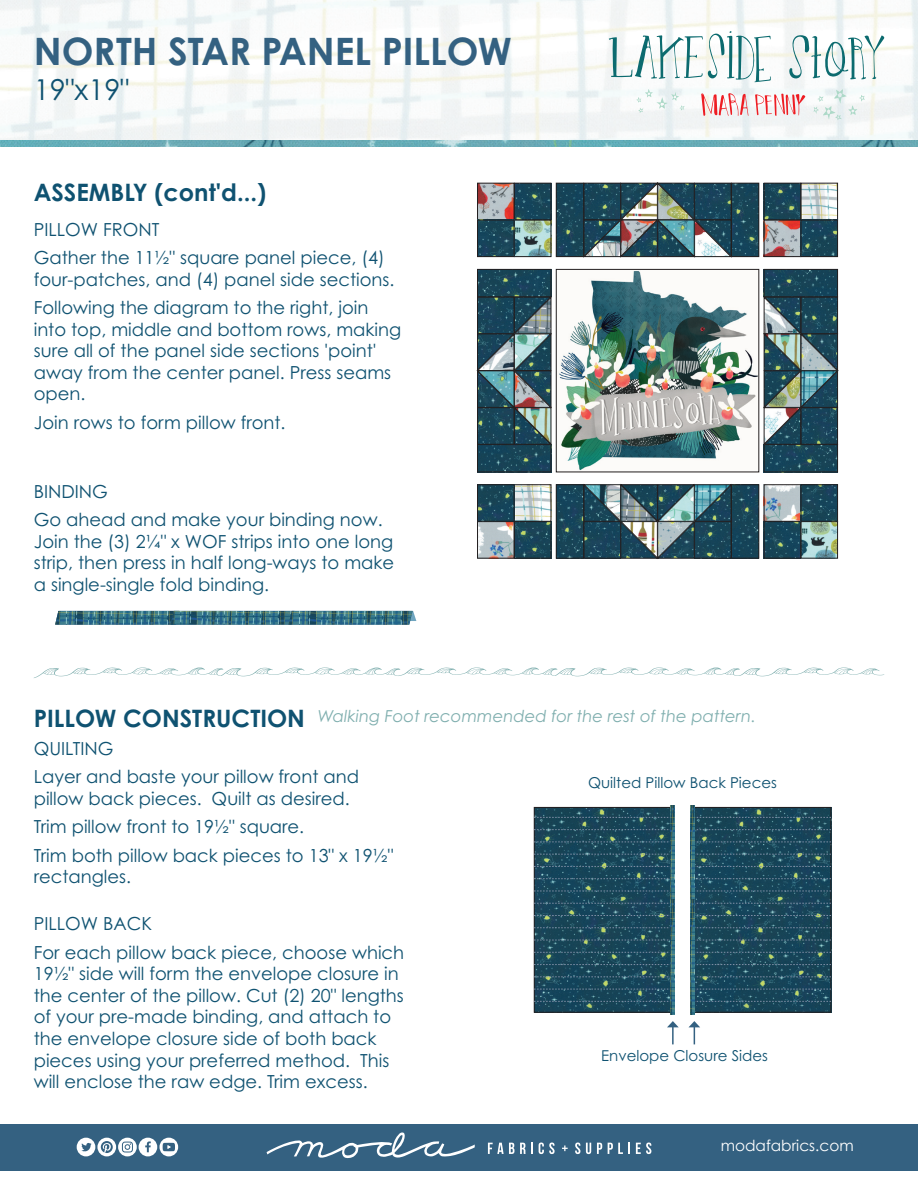
<style>
.page{position:relative;width:918px;height:1188px;background:#fff}
.page>*{position:absolute;margin:0;border:0;box-sizing:border-box;transform-origin:0 0}
.t1{font:700 37.8px "Century Gothic Pro";color:#346181}
.t2{font:28.8px "Century Gothic Pro";color:#0f5271}
.t3{font:700 24px "Century Gothic Pro";color:#0f5271}
.t4{font:18px/21.6px "Century Gothic Pro";color:#0f5271}
.t5{font:italic 16.5px "Century Gothic Pro";color:#80afaf}
.t6{font:15.3px "Century Gothic";color:#fff}
.t7{font:15px "Century Gothic Pro";color:#0f5271}
</style>
<div class="page">
<img style="left:0;top:0;width:918px;height:140px">
<svg style="left:755px;top:94px;width:50px;height:22px"></svg>
<svg style="left:701px;top:93px;width:48px;height:23px"></svg>
<svg style="left:814px;top:89px;width:51px;height:31px"></svg>
<svg style="left:636px;top:89px;width:49px;height:24px"></svg>
<svg style="left:789px;top:35px;width:95px;height:45px"></svg>
<svg style="left:609px;top:31px;width:162px;height:51px"></svg>
<svg style="left:0;top:140px;width:918px;height:7px;background:#68abb5"></svg>
<div style="left:0;top:1124px;width:918px;height:47px;background:#346181"></div>
<div style="left:77px;top:1138px;width:18px;height:18px;background:#fff;border-radius:50%"></div>
<svg style="left:81px;top:1143px;width:11px;height:9px"></svg>
<div style="left:97px;top:1138px;width:19px;height:18px;background:#fff;border-radius:50%"></div>
<svg style="left:101px;top:1141px;width:12px;height:12px"></svg>
<div style="left:139px;top:1138px;width:18px;height:18px;background:#fff;border-radius:50%"></div>
<svg style="left:145px;top:1141px;width:6px;height:11px"></svg>
<svg style="left:159px;top:1138px;width:19px;height:18px"></svg>
<svg style="left:163px;top:1143px;width:12px;height:8px"></svg>
<svg style="left:118px;top:1138px;width:19px;height:18px"></svg>
<svg style="left:122px;top:1142px;width:11px;height:11px"></svg>
<svg style="left:488px;top:1143px;width:26px;height:11px"></svg>
<svg style="left:520px;top:1143px;width:13px;height:11px"></svg>
<svg style="left:539px;top:1143px;width:16px;height:11px"></svg>
<svg style="left:562px;top:1145px;width:6px;height:6px"></svg>
<svg style="left:575px;top:1143px;width:5px;height:11px"></svg>
<svg style="left:586px;top:1143px;width:5px;height:11px"></svg>
<svg style="left:597px;top:1143px;width:5px;height:11px"></svg>
<svg style="left:608px;top:1143px;width:22px;height:11px"></svg>
<svg style="left:636px;top:1143px;width:15px;height:11px"></svg>
<svg style="left:267px;top:1132px;width:208px;height:26px"></svg>
<svg style="left:34px;top:667px;width:850px;height:11px"></svg>
<img style="left:479px;top:185px;width:33px;height:33px">
<div style="left:477px;top:183px;width:37px;height:37px;border:1px solid #231f20"></div>
<svg style="left:516px;top:222px;width:33px;height:33px"></svg>
<div style="left:514px;top:220px;width:37px;height:37px;border:1px solid #231f20"></div>
<svg style="left:516px;top:185px;width:33px;height:33px"></svg>
<div style="left:514px;top:183px;width:37px;height:37px;border:1px solid #231f20"></div>
<svg style="left:479px;top:222px;width:33px;height:33px"></svg>
<div style="left:477px;top:220px;width:37px;height:37px;border:1px solid #231f20"></div>
<img style="left:803px;top:523px;width:33px;height:33px">
<div style="left:801px;top:521px;width:37px;height:37px;border:1px solid #231f20"></div>
<svg style="left:766px;top:487px;width:33px;height:32px"></svg>
<div style="left:764px;top:485px;width:37px;height:36px;border:1px solid #231f20"></div>
<svg style="left:766px;top:523px;width:33px;height:33px"></svg>
<div style="left:764px;top:521px;width:37px;height:37px;border:1px solid #231f20"></div>
<svg style="left:803px;top:487px;width:33px;height:32px"></svg>
<div style="left:801px;top:485px;width:37px;height:36px;border:1px solid #231f20"></div>
<img style="left:479px;top:523px;width:33px;height:33px">
<div style="left:477px;top:521px;width:37px;height:37px;border:1px solid #231f20"></div>
<svg style="left:516px;top:487px;width:33px;height:32px"></svg>
<svg style="left:479px;top:487px;width:33px;height:32px"></svg>
<div style="left:477px;top:485px;width:37px;height:36px;border:1px solid #231f20"></div>
<svg style="left:516px;top:523px;width:33px;height:33px"></svg>
<div style="left:514px;top:521px;width:37px;height:37px;border:1px solid #231f20"></div>
<img style="left:803px;top:185px;width:33px;height:33px">
<div style="left:801px;top:183px;width:37px;height:37px;border:1px solid #231f20"></div>
<svg style="left:766px;top:222px;width:33px;height:33px"></svg>
<div style="left:764px;top:220px;width:37px;height:37px;border:1px solid #231f20"></div>
<svg style="left:803px;top:222px;width:33px;height:33px"></svg>
<div style="left:801px;top:220px;width:37px;height:37px;border:1px solid #231f20"></div>
<svg style="left:766px;top:185px;width:33px;height:33px"></svg>
<div style="left:764px;top:183px;width:37px;height:37px;border:1px solid #231f20"></div>
<svg style="left:479px;top:446px;width:70px;height:24px;background:#1a475a"></svg>
<div style="left:477px;top:444px;width:74px;height:28px;border:1px solid #231f20"></div>
<svg style="left:479px;top:271px;width:70px;height:24px;background:#1b485b"></svg>
<div style="left:477px;top:269px;width:74px;height:28px;border:1px solid #231f20"></div>
<img style="left:477px;top:297px;width:75px;height:148px">
<svg style="left:766px;top:271px;width:70px;height:24px;background:#1a475a"></svg>
<div style="left:764px;top:269px;width:74px;height:28px;border:1px solid #231f20"></div>
<svg style="left:766px;top:446px;width:70px;height:24px;background:#1b485b"></svg>
<div style="left:764px;top:444px;width:74px;height:28px;border:1px solid #231f20"></div>
<img style="left:764px;top:297px;width:74px;height:148px">
<svg style="left:733px;top:487px;width:24px;height:69px;background:#1a475a"></svg>
<div style="left:731px;top:485px;width:28px;height:73px;border:1px solid #231f20"></div>
<svg style="left:558px;top:487px;width:24px;height:69px;background:#1b485b"></svg>
<div style="left:556px;top:485px;width:28px;height:73px;border:1px solid #231f20"></div>
<img style="left:583px;top:484px;width:149px;height:75px">
<svg style="left:558px;top:185px;width:24px;height:70px;background:#1a475a"></svg>
<div style="left:556px;top:183px;width:28px;height:74px;border:1px solid #231f20"></div>
<svg style="left:733px;top:185px;width:24px;height:70px;background:#1c495a"></svg>
<div style="left:731px;top:183px;width:28px;height:74px;border:1px solid #231f20"></div>
<img style="left:583px;top:183px;width:149px;height:74px">
<img style="left:559px;top:271px;width:198px;height:199px">
<div style="left:556px;top:269px;width:203px;height:203px;border:1px solid #231f20"></div>
<svg style="left:55px;top:611px;width:361px;height:14px;background:#3d7585"></svg>
<img style="left:289px;top:611px;width:124px;height:14px">
<img style="left:536px;top:809px;width:135px;height:201px">
<div style="left:534px;top:807px;width:140px;height:205px;border:1px solid #231f20"></div>
<svg style="left:534px;top:817px;width:137px;height:1px"></svg>
<svg style="left:534px;top:842px;width:137px;height:1px"></svg>
<svg style="left:534px;top:866px;width:137px;height:1px"></svg>
<svg style="left:534px;top:891px;width:137px;height:1px"></svg>
<svg style="left:534px;top:915px;width:137px;height:1px"></svg>
<svg style="left:534px;top:940px;width:137px;height:1px"></svg>
<svg style="left:534px;top:964px;width:137px;height:1px"></svg>
<svg style="left:534px;top:989px;width:137px;height:1px"></svg>
<svg style="left:534px;top:829px;width:137px;height:1px"></svg>
<svg style="left:534px;top:854px;width:137px;height:1px"></svg>
<svg style="left:534px;top:878px;width:137px;height:1px"></svg>
<svg style="left:534px;top:903px;width:137px;height:1px"></svg>
<svg style="left:534px;top:928px;width:137px;height:1px"></svg>
<svg style="left:534px;top:952px;width:137px;height:1px"></svg>
<svg style="left:534px;top:977px;width:137px;height:1px"></svg>
<svg style="left:534px;top:1001px;width:137px;height:1px"></svg>
<img style="left:694px;top:809px;width:135px;height:201px">
<div style="left:691px;top:807px;width:140px;height:205px;border:1px solid #231f20"></div>
<svg style="left:694px;top:817px;width:137px;height:1px"></svg>
<svg style="left:694px;top:842px;width:137px;height:1px"></svg>
<svg style="left:694px;top:866px;width:137px;height:1px"></svg>
<svg style="left:694px;top:891px;width:137px;height:1px"></svg>
<svg style="left:694px;top:915px;width:137px;height:1px"></svg>
<svg style="left:694px;top:940px;width:137px;height:1px"></svg>
<svg style="left:694px;top:964px;width:137px;height:1px"></svg>
<svg style="left:694px;top:989px;width:137px;height:1px"></svg>
<svg style="left:694px;top:829px;width:137px;height:1px"></svg>
<svg style="left:694px;top:854px;width:137px;height:1px"></svg>
<svg style="left:694px;top:878px;width:137px;height:1px"></svg>
<svg style="left:694px;top:903px;width:137px;height:1px"></svg>
<svg style="left:694px;top:928px;width:137px;height:1px"></svg>
<svg style="left:694px;top:952px;width:137px;height:1px"></svg>
<svg style="left:694px;top:977px;width:137px;height:1px"></svg>
<svg style="left:694px;top:1001px;width:137px;height:1px"></svg>
<img style="left:671px;top:805px;width:3px;height:95px">
<img style="left:671px;top:900px;width:3px;height:115px">
<img style="left:691px;top:805px;width:3px;height:95px">
<img style="left:691px;top:900px;width:3px;height:115px">
<svg style="left:688px;top:1021px;width:12px;height:23px"></svg>
<svg style="left:667px;top:1021px;width:12px;height:23px"></svg>
<h1 class="t1" style="left:34px;top:27px;width:480px">NORTH STAR PANEL PILLOW</h1>
<h2 class="t2" style="left:34px;top:72px;width:97px">19"x19"</h2>
<h3 class="t3" style="left:34px;top:177px;width:234px">ASSEMBLY (cont'd...)</h3>
<p class="t4" style="left:34px;top:215px;width:352px;line-height:28.3px">PILLOW FRONT<br>Gather the 11½" square panel piece, (4)</p>
<p class="t4" style="left:34px;top:265px;width:362px;line-height:28.3px">four-patches, and (4) panel side sections.<br>Following the diagram to the right, join</p>
<p class="t4" style="left:34px;top:318px;width:369px">into top, middle and bottom rows, making sure all of the panel side sections 'point' away from the center panel. Press seams open.</p>
<p class="t4" style="left:34px;top:411px;width:253px">Join rows to form pillow front.</p>
<p class="t4" style="left:34px;top:477px;width:350px;line-height:28.3px">BINDING<br>Go ahead and make your binding now.</p>
<p class="t4" style="left:34px;top:530px;width:362px;text-align:justify">Join the (3) 2¼" x WOF strips into one long strip, then press in half long-ways to make a single-single fold binding.</p>
<h3 class="t3" style="left:34px;top:704px;width:273px">PILLOW CONSTRUCTION</h3>
<p class="t5" style="left:318px;top:706px;width:440px">Walking Foot recommended for the rest of the pattern.</p>
<p class="t4" style="left:34px;top:734px;width:327px;line-height:28.3px">QUILTING<br>Layer and baste your pillow front and</p>
<p class="t4" style="left:34px;top:784px;width:361px;line-height:28.3px">pillow back pieces. Quilt as desired.<br>Trim pillow front to 19½" square.<br>Trim both pillow back pieces to 13" x 19½"</p>
<p class="t4" style="left:34px;top:866px;width:99px">rectangles.</p>
<p class="t4" style="left:34px;top:909px;width:372px;line-height:28.3px">PILLOW BACK<br>For each pillow back piece, choose which</p>
<p class="t4" style="left:34px;top:963px;width:372px">19½" side will form the envelope closure in the center of the pillow. Cut (2) 20" lengths of your pre-made binding, and attach to the envelope closure side of both back pieces using your preferred method. This will enclose the raw edge. Trim excess.</p>
<p class="t7" style="left:588px;top:773px;width:190px">Quilted Pillow Back Pieces</p>
<p class="t7" style="left:601px;top:1047px;width:168px">Envelope Closure Sides</p>
<p class="t6" style="left:721px;top:1137px;width:134px">modafabrics.com</p>
</div>
